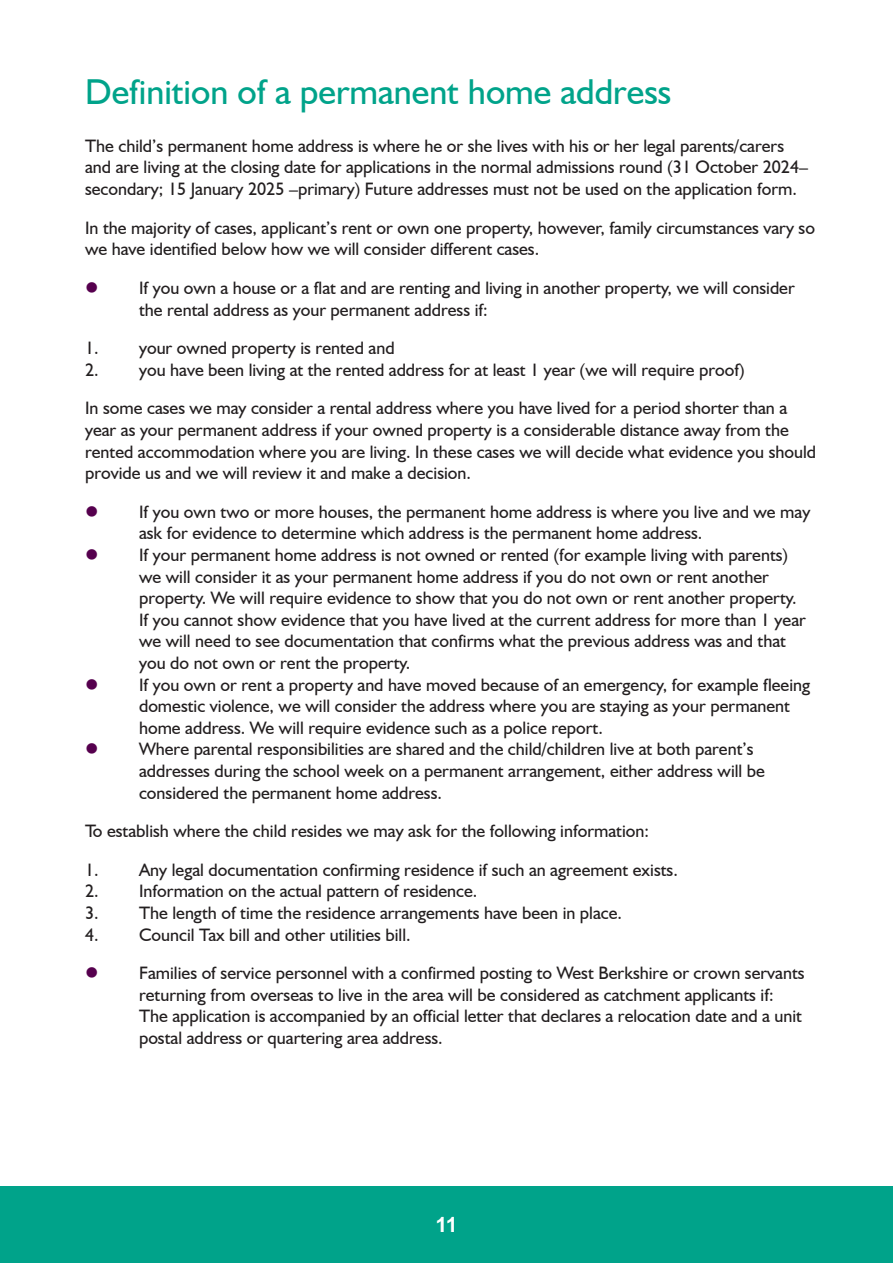
<style>
.page{position:relative;width:893px;height:1263px;background:#fff}
.page>*{position:absolute;margin:0;border:0;box-sizing:border-box;transform-origin:0 0}
.Body_text{font:36px "Humanist 521 BT";color:#00a38a}
.t1{font:700 21px "Arial MT Std";color:#fff}
.Body_text-2{font:18px/21.6px "Humanist 521 BT";color:#231f20}
.Body_text-3{font:18px "Wingdings";color:#56004e}
</style>
<div class="page">
<div style="left:0;top:1186px;width:893px;height:77px;background:#00a38a"></div>
<p class="Body_text" style="left:85px;top:69px;width:588px">Definition of a permanent home address</p>
<p class="Body_text-2" style="left:85px;top:135px;width:725px">The child’s permanent home address is where he or she lives with his or her legal parents/carers and are living at the closing date for applications in the normal admissions round (31 October 2024– secondary; 15 January 2025 –primary) Future addresses must not be used on the application form.</p>
<p class="Body_text-2" style="left:85px;top:216px;width:731px">In the majority of cases, applicant’s rent or own one property, however, family circumstances vary so we have identified below how we will consider different cases.</p>
<p class="Body_text-3" style="left:85px;top:278px;width:12px">●</p>
<p class="Body_text-2" style="left:139px;top:277px;width:657px">If you own a house or a flat and are renting and living in another property, we will consider the rental address as your permanent address if:</p>
<p class="Body_text-2" style="left:85px;top:337px;width:311px">1. your owned property is rented and</p>
<p class="Body_text-2" style="left:85px;top:358px;width:661px">2. you have been living at the rented address for at least 1 year (we will require proof)</p>
<p class="Body_text-2" style="left:85px;top:397px;width:733px">In some cases we may consider a rental address where you have lived for a period shorter than a year as your permanent address if your owned property is a considerable distance away from the rented accommodation where you are living. In these cases we will decide what evidence you should provide us and we will review it and make a decision.</p>
<p class="Body_text-3" style="left:85px;top:502px;width:12px">●</p>
<p class="Body_text-2" style="left:139px;top:500px;width:673px">If you own two or more houses, the permanent home address is where you live and we may ask for evidence to determine which address is the permanent home address.</p>
<p class="Body_text-3" style="left:85px;top:545px;width:12px">●</p>
<p class="Body_text-2" style="left:139px;top:544px;width:668px">If your permanent home address is not owned or rented (for example living with parents) we will consider it as your permanent home address if you do not own or rent another property. We will require evidence to show that you do not own or rent another property.<br>If you cannot show evidence that you have lived at the current address for more than 1 year we will need to see documentation that confirms what the previous address was and that you do not own or rent the property.</p>
<p class="Body_text-3" style="left:85px;top:674px;width:12px">●</p>
<p class="Body_text-2" style="left:139px;top:673px;width:673px">If you own or rent a property and have moved because of an emergency, for example fleeing domestic violence, we will consider the address where you are staying as your permanent home address. We will require evidence such as a police report.</p>
<p class="Body_text-3" style="left:85px;top:739px;width:12px">●</p>
<p class="Body_text-2" style="left:139px;top:738px;width:627px">Where parental responsibilities are shared and the child/children live at both parent’s addresses during the school week on a permanent arrangement, either address will be considered the permanent home address.</p>
<p class="Body_text-2" style="left:85px;top:820px;width:565px">To establish where the child resides we may ask for the following information:</p>
<p class="Body_text-2" style="left:85px;top:858px;width:594px">1. Any legal documentation confirming residence if such an agreement exists.</p>
<p class="Body_text-2" style="left:85px;top:880px;width:394px">2. Information on the actual pattern of residence.</p>
<p class="Body_text-2" style="left:85px;top:902px;width:539px">3. The length of time the residence arrangements have been in place.</p>
<p class="Body_text-2" style="left:85px;top:923px;width:327px">4. Council Tax bill and other utilities bill.</p>
<p class="Body_text-3" style="left:85px;top:963px;width:12px">●</p>
<p class="Body_text-2" style="left:139px;top:962px;width:667px">Families of service personnel with a confirmed posting to West Berkshire or crown servants returning from overseas to live in the area will be considered as catchment applicants if:<br>The application is accompanied by an official letter that declares a relocation date and a unit postal address or quartering area address.</p>
<p class="t1" style="left:435px;top:1212px;width:24px">11</p>
</div>
